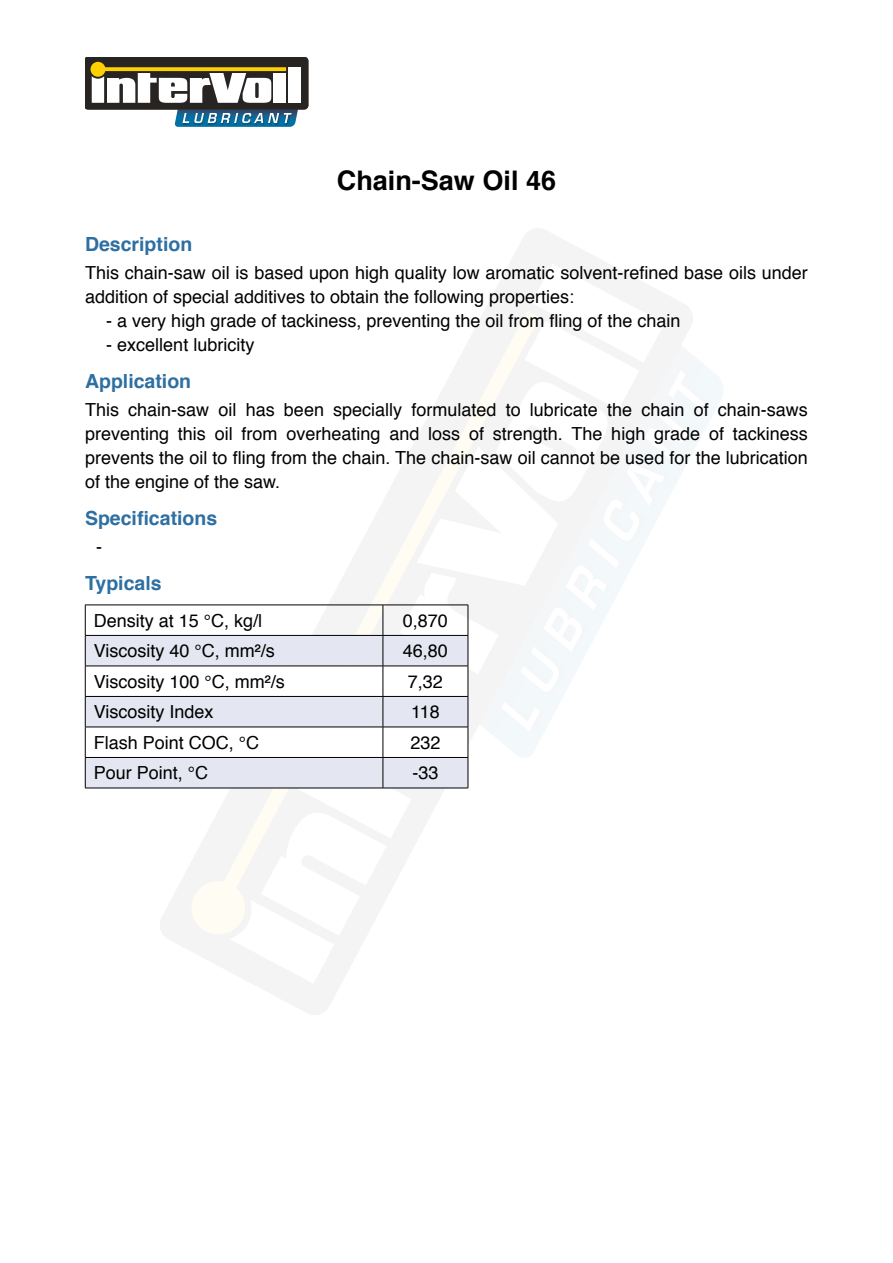
<style>
.page{position:relative;width:893px;height:1263px;background:#fff}
.page>*{position:absolute;margin:0;border:0;box-sizing:border-box;transform-origin:0 0}
.t1{font:700 27px "Helvetica";color:#000}
.t2{font:700 19.5px "Helvetica";color:#2e6fa2}
.t3{font:18px/24px "Helvetica";color:#000}
</style>
<div class="page">
<svg style="left:85px;top:57px;width:224px;height:70px"></svg>
<svg style="left:695px;top:370px;width:9px;height:78px"></svg>
<svg style="left:254px;top:229px;width:441px;height:786px"></svg>
<svg style="left:85px;top:264px;width:579px;height:720px"></svg>
<hr style="left:85px;top:605px;width:298px;height:1px;background:#000">
<hr style="left:85px;top:605px;width:1px;height:30px;background:#000">
<hr style="left:383px;top:605px;width:85px;height:1px;background:#000">
<hr style="left:383px;top:605px;width:1px;height:30px;background:#000">
<hr style="left:468px;top:605px;width:1px;height:30px;background:#000">
<hr style="left:85px;top:635px;width:298px;height:1px;background:#000">
<hr style="left:85px;top:636px;width:1px;height:30px;background:#000">
<hr style="left:383px;top:635px;width:85px;height:1px;background:#000">
<hr style="left:383px;top:636px;width:1px;height:30px;background:#000">
<hr style="left:468px;top:636px;width:1px;height:30px;background:#000">
<hr style="left:85px;top:666px;width:298px;height:1px;background:#000">
<hr style="left:85px;top:666px;width:1px;height:30px;background:#000">
<hr style="left:383px;top:666px;width:85px;height:1px;background:#000">
<hr style="left:383px;top:666px;width:1px;height:30px;background:#000">
<hr style="left:468px;top:666px;width:1px;height:30px;background:#000">
<hr style="left:85px;top:696px;width:298px;height:1px;background:#000">
<hr style="left:85px;top:697px;width:1px;height:30px;background:#000">
<hr style="left:383px;top:696px;width:85px;height:1px;background:#000">
<hr style="left:383px;top:697px;width:1px;height:30px;background:#000">
<hr style="left:468px;top:697px;width:1px;height:30px;background:#000">
<hr style="left:85px;top:727px;width:298px;height:1px;background:#000">
<hr style="left:85px;top:727px;width:1px;height:30px;background:#000">
<hr style="left:383px;top:727px;width:85px;height:1px;background:#000">
<hr style="left:383px;top:727px;width:1px;height:30px;background:#000">
<hr style="left:468px;top:727px;width:1px;height:30px;background:#000">
<hr style="left:85px;top:757px;width:298px;height:1px;background:#000">
<hr style="left:85px;top:758px;width:1px;height:30px;background:#000">
<hr style="left:383px;top:757px;width:85px;height:1px;background:#000">
<hr style="left:383px;top:758px;width:1px;height:30px;background:#000">
<hr style="left:468px;top:758px;width:1px;height:30px;background:#000">
<hr style="left:85px;top:788px;width:298px;height:1px;background:#000">
<hr style="left:383px;top:788px;width:85px;height:1px;background:#000">
<h1 class="t1" style="left:337px;top:159px;width:221px">Chain-Saw Oil 46</h1>
<p class="t2" style="left:85px;top:228px;width:109px">Description</p>
<p class="t3" style="left:85px;top:262px;width:724px">This chain-saw oil is based upon high quality low aromatic solvent-refined base oils under addition of special additives to obtain the following properties:</p>
<p class="t3" style="left:106px;top:310px;width:576px">- a very high grade of tackiness, preventing the oil from fling of the chain</p>
<p class="t3" style="left:106px;top:334px;width:150px">- excellent lubricity</p>
<p class="t2" style="left:85px;top:365px;width:108px">Application</p>
<p class="t3" style="left:85px;top:399px;width:724px;text-align:justify">This chain-saw oil has been specially formulated to lubricate the chain of chain-saws preventing this oil from overheating and loss of strength. The high grade of tackiness prevents the oil to fling from the chain. The chain-saw oil cannot be used for the lubrication of the engine of the saw.</p>
<p class="t2" style="left:85px;top:503px;width:134px">Specifications</p>
<p class="t3" style="left:96px;top:536px;width:7px">-</p>
<p class="t2" style="left:85px;top:568px;width:78px">Typicals</p>
<p class="t3" style="left:94px;top:609px;width:170px">Density at 15 °C, kg/l</p>
<p class="t3" style="left:403px;top:609px;width:47px">0,870</p>
<p class="t3" style="left:94px;top:640px;width:182px">Viscosity 40 °C, mm²/s</p>
<p class="t3" style="left:403px;top:640px;width:47px">46,80</p>
<p class="t3" style="left:94px;top:670px;width:192px">Viscosity 100 °C, mm²/s</p>
<p class="t3" style="left:408px;top:670px;width:37px">7,32</p>
<p class="t3" style="left:94px;top:701px;width:121px">Viscosity Index</p>
<p class="t3" style="left:411px;top:701px;width:30px">118</p>
<p class="t3" style="left:94px;top:731px;width:167px">Flash Point COC, °C</p>
<p class="t3" style="left:410px;top:731px;width:32px">232</p>
<p class="t3" style="left:94px;top:762px;width:116px">Pour Point, °C</p>
<p class="t3" style="left:412px;top:762px;width:28px">-33</p>
</div>
